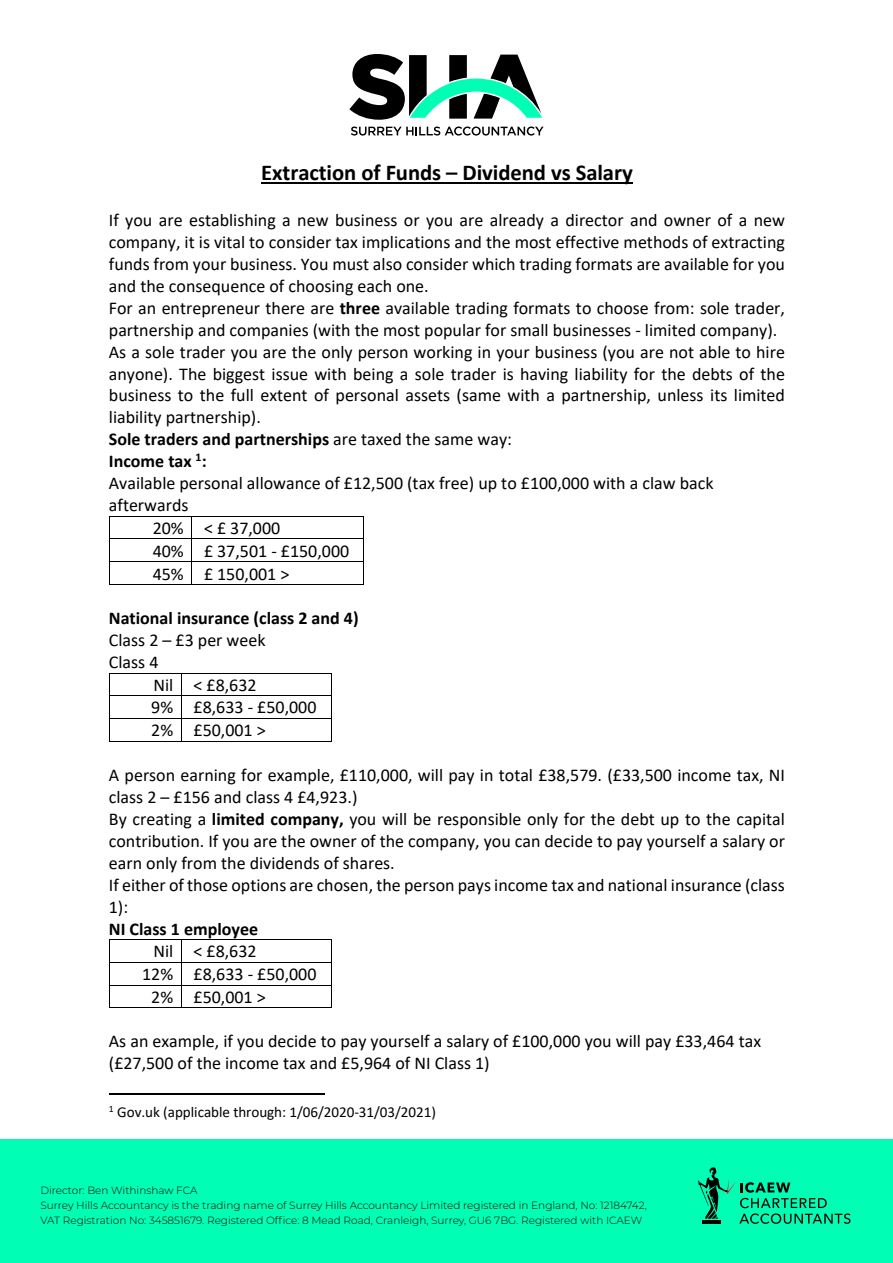
<style>
.page{position:relative;width:893px;height:1263px;background:#fff}
.page>*{position:absolute;margin:0;border:0;box-sizing:border-box;transform-origin:0 0}
.t1{font:700 22.65px "Calibri";letter-spacing:-.005em;color:#000}
.t2{font:18px/22px "Calibri";color:#000}
.t3{font:700 18px "Calibri";color:#000}
.t4{font:15.15px "Calibri";letter-spacing:-.005em;color:#000}
.t5{font:300 10.5px/15px "Montserrat";color:#000}
.s1{font-weight:700}
.s2{font-weight:400}
</style>
<div class="page">
<hr style="left:261px;top:183px;width:372px;height:1px;background:#000">
<hr style="left:110px;top:516px;width:81px;height:1px;background:#000">
<hr style="left:192px;top:516px;width:171px;height:1px;background:#000">
<hr style="left:110px;top:539px;width:81px;height:1px;background:#000">
<hr style="left:192px;top:539px;width:171px;height:1px;background:#000">
<hr style="left:110px;top:562px;width:81px;height:1px;background:#000">
<hr style="left:192px;top:562px;width:171px;height:1px;background:#000">
<svg style="left:109px;top:516px;width:1px;height:69px"></svg>
<hr style="left:110px;top:584px;width:81px;height:1px;background:#000">
<svg style="left:191px;top:516px;width:1px;height:69px"></svg>
<hr style="left:192px;top:584px;width:171px;height:1px;background:#000">
<svg style="left:363px;top:516px;width:1px;height:69px"></svg>
<hr style="left:110px;top:673px;width:71px;height:1px;background:#000">
<hr style="left:182px;top:673px;width:149px;height:1px;background:#000">
<hr style="left:110px;top:695px;width:71px;height:1px;background:#000">
<hr style="left:182px;top:695px;width:149px;height:1px;background:#000">
<hr style="left:110px;top:718px;width:71px;height:1px;background:#000">
<hr style="left:182px;top:718px;width:149px;height:1px;background:#000">
<svg style="left:109px;top:673px;width:1px;height:69px"></svg>
<hr style="left:110px;top:741px;width:71px;height:1px;background:#000">
<svg style="left:181px;top:673px;width:1px;height:69px"></svg>
<hr style="left:182px;top:741px;width:149px;height:1px;background:#000">
<svg style="left:331px;top:673px;width:1px;height:69px"></svg>
<hr style="left:110px;top:939px;width:71px;height:1px;background:#000">
<hr style="left:182px;top:939px;width:149px;height:1px;background:#000">
<hr style="left:110px;top:962px;width:71px;height:1px;background:#000">
<hr style="left:182px;top:962px;width:149px;height:1px;background:#000">
<hr style="left:110px;top:985px;width:71px;height:1px;background:#000">
<hr style="left:182px;top:985px;width:149px;height:1px;background:#000">
<svg style="left:109px;top:939px;width:1px;height:69px"></svg>
<hr style="left:110px;top:1007px;width:71px;height:1px;background:#000">
<svg style="left:181px;top:939px;width:1px;height:69px"></svg>
<hr style="left:182px;top:1007px;width:149px;height:1px;background:#000">
<svg style="left:331px;top:939px;width:1px;height:69px"></svg>
<hr style="left:109px;top:1093px;width:216px;height:1px;background:#000">
<svg style="left:351px;top:127px;width:193px;height:9px"></svg>
<svg style="left:349px;top:54px;width:193px;height:66px"></svg>
<div style="left:0;top:1140px;width:893px;height:123px;background:#00ffb5"></div>
<svg style="left:698px;top:1167px;width:152px;height:57px"></svg>
<p class="t1" style="left:261px;top:157px;width:373px">Extraction of Funds – Dividend vs Salary</p>
<p class="t2" style="left:109px;top:208px;width:678px">If you are establishing a new business or you are already a director and owner of a new</p>
<p class="t2" style="left:109px;top:230px;width:678px">company, it is vital to consider tax implications and the most effective methods of extracting</p>
<p class="t2" style="left:109px;top:252px;width:677px">funds from your business. You must also consider which trading formats are available for you</p>
<p class="t2" style="left:109px;top:274px;width:321px">and the consequence of choosing each one.</p>
<p class="t2" style="left:109px;top:296px;width:678px">For an entrepreneur there are <span class="s1">three</span> available trading formats to choose from: sole trader,</p>
<p class="t2" style="left:109px;top:318px;width:670px">partnership and companies (with the most popular for small businesses - limited company).</p>
<p class="t2" style="left:109px;top:340px;width:678px">As a sole trader you are the only person working in your business (you are not able to hire</p>
<p class="t2" style="left:109px;top:362px;width:678px">anyone). The biggest issue with being a sole trader is having liability for the debts of the</p>
<p class="t2" style="left:109px;top:384px;width:678px">business to the full extent of personal assets (same with a partnership, unless its limited</p>
<p class="t2" style="left:109px;top:406px;width:153px">liability partnership).</p>
<p class="t3" style="left:109px;top:427px;width:405px">Sole traders and partnerships <span class="s2">are taxed the same way:</span></p>
<p class="t3" style="left:109px;top:449px;width:99px">Income tax <sup>1</sup>:</p>
<p class="t2" style="left:109px;top:472px;width:606px">Available personal allowance of £12,500 (tax free) up to £100,000 with a claw back</p>
<p class="t2" style="left:109px;top:494px;width:81px">afterwards</p>
<p class="t2" style="left:153px;top:516px;width:129px">20% &lt; £ 37,000</p>
<p class="t2" style="left:153px;top:539px;width:198px">40% £ 37,501 - £150,000</p>
<p class="t2" style="left:153px;top:562px;width:138px">45% £ 150,001 &gt;</p>
<p class="t3" style="left:109px;top:605px;width:251px">National insurance (class 2 and 4)</p>
<p class="t2" style="left:109px;top:629px;width:158px">Class 2 – £3 per week<br>Class 4</p>
<p class="t2" style="left:151px;top:673px;width:167px;line-height:22.6px">Nil &lt; £8,632<br>9% £8,633 - £50,000<br>2% £50,001 &gt;</p>
<p class="t2" style="left:109px;top:763px;width:678px">A person earning for example, £110,000, will pay in total £38,579. (£33,500 income tax, NI class 2 – £156 and class 4 £4,923.)<br>By creating a <span class="s1">limited company,</span> you will be responsible only for the debt up to the capital contribution. If you are the owner of the company, you can decide to pay yourself a salary or earn only from the dividends of shares.<br>If either of those options are chosen, the person pays income tax and national insurance (class 1):</p>
<p class="t3" style="left:109px;top:916px;width:151px">NI Class 1 employee</p>
<p class="t2" style="left:153px;top:940px;width:105px">Nil &lt; £8,632</p>
<p class="t2" style="left:142px;top:963px;width:176px">12% £8,633 - £50,000</p>
<p class="t2" style="left:151px;top:985px;width:116px">2% £50,001 &gt;</p>
<p class="t2" style="left:109px;top:1030px;width:654px">As an example, if you decide to pay yourself a salary of £100,000 you will pay £33,464 tax (£27,500 of the income tax and £5,964 of NI Class 1)</p>
<p class="t4" style="left:109px;top:1102px;width:329px"><sup>1</sup> Gov.uk (applicable through: 1/06/2020-31/03/2021)</p>
<p class="t5" style="left:40px;top:1182px;width:608px">Director: Ben Withinshaw FCA<br>Surrey Hills Accountancy is the trading name of Surrey Hills Accountancy Limited registered in England, No: 12184742,<br>VAT Registration No: 345851679. Registered Office: 8 Mead Road, Cranleigh, Surrey, GU6 7BG. Registered with ICAEW</p>
</div>
